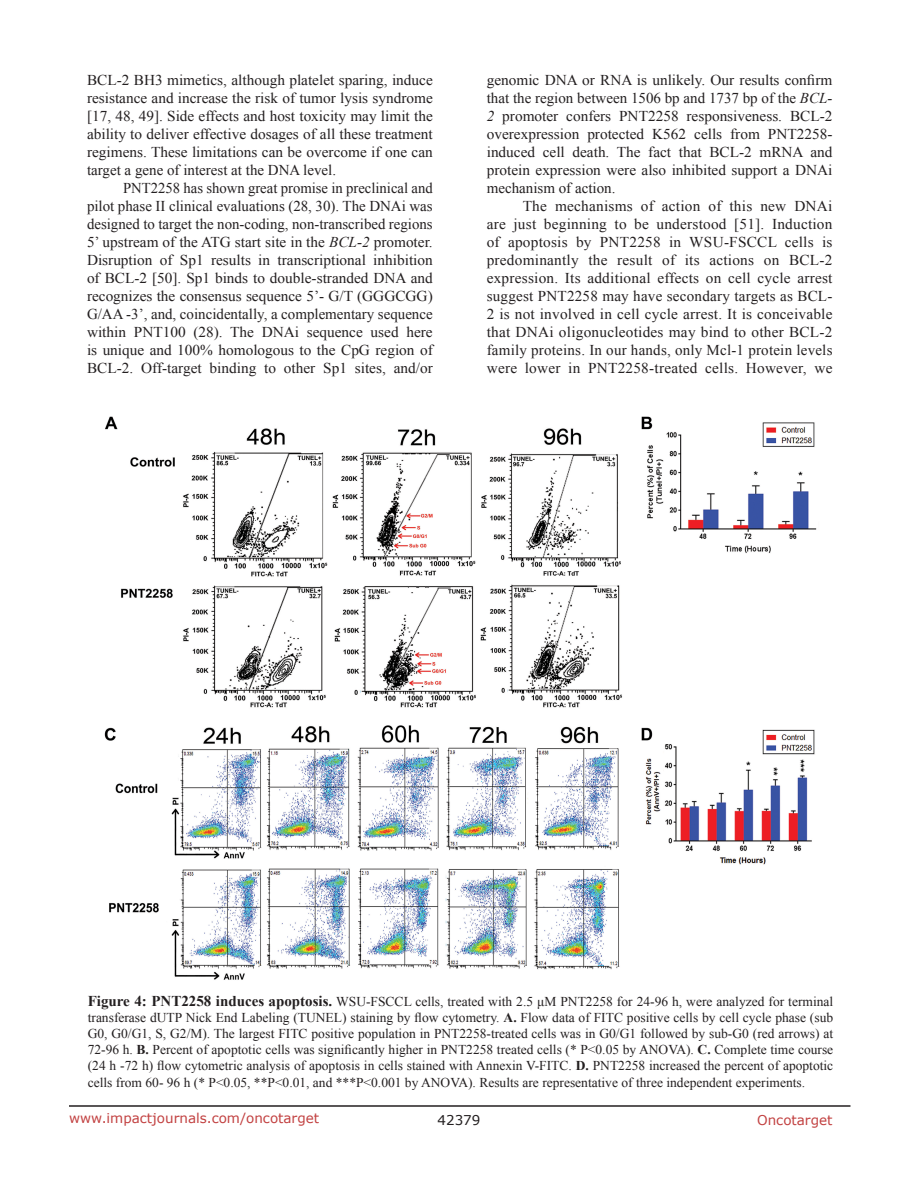
<style>
.page{position:relative;width:918px;height:1188px;background:#fff}
.page>*{position:absolute;margin:0;border:0;box-sizing:border-box;transform-origin:0 0}
.t1{font:15px/18px "Times New Roman";color:#231f20;text-align:justify}
.t2{font:13.5px/16.2px "Times New Roman";color:#231f20;text-align:justify}
.t3{font:13.5px "Verdana";color:#c24141}
.t4{font:13.5px "Verdana";color:#231f20}
.s1{font-style:italic}
.s2{font-weight:700;font-size:15px}
.s3{font-weight:700}
</style>
<div class="page">
<hr style="left:69px;top:1105px;width:781px;height:2px;background:#231f20">
<img style="left:104px;top:416px;width:713px;height:564px">
<p class="t1" style="left:87px;top:71px;width:347px">BCL-2 BH3 mimetics, although platelet sparing, induce resistance and increase the risk of tumor lysis syndrome [17, 48, 49]. Side effects and host toxicity may limit the ability to deliver effective dosages of all these treatment regimens. These limitations can be overcome if one can target a gene of interest at the DNA level.</p>
<p class="t1" style="left:87px;top:179px;width:347px;text-indent:36px">PNT2258 has shown great promise in preclinical and pilot phase II clinical evaluations (28, 30). The DNAi was designed to target the non-coding, non-transcribed regions 5’ upstream of the ATG start site in the <span class="s1">BCL-2</span> promoter.<br>Disruption of Sp1 results in transcriptional inhibition of BCL-2 [50]. Sp1 binds to double-stranded DNA and recognizes the consensus sequence 5’- G/T (GGGCGG)<br>G/AA -3’, and, coincidentally, a complementary sequence within PNT100 (28). The DNAi sequence used here is unique and 100% homologous to the CpG region of BCL-2. Off-target binding to other Sp1 sites, and/or</p>
<p class="t1" style="left:487px;top:71px;width:347px">genomic DNA or RNA is unlikely. Our results confirm that the region between 1506 bp and 1737 bp of the <span class="s1">BCL-2</span> promoter confers PNT2258 responsiveness. BCL-2 overexpression protected K562 cells from PNT2258- induced cell death. The fact that BCL-2 mRNA and protein expression were also inhibited support a DNAi mechanism of action.</p>
<p class="t1" style="left:487px;top:197px;width:347px;text-indent:36px">The mechanisms of action of this new DNAi are just beginning to be understood [51]. Induction of apoptosis by PNT2258 in WSU-FSCCL cells is predominantly the result of its actions on BCL-2 expression. Its additional effects on cell cycle arrest suggest PNT2258 may have secondary targets as BCL-2 is not involved in cell cycle arrest. It is conceivable that DNAi oligonucleotides may bind to other BCL-2 family proteins. In our hands, only Mcl-1 protein levels were lower in PNT2258-treated cells. However, we</p>
<p class="t2" style="left:88px;top:993px;width:747px"><span class="s2">Figure 4: PNT2258 induces apoptosis.</span> WSU-FSCCL cells, treated with 2.5 μM PNT2258 for 24-96 h, were analyzed for terminal transferase dUTP Nick End Labeling (TUNEL) staining by flow cytometry. <span class="s3">A.</span> Flow data of FITC positive cells by cell cycle phase (sub G0, G0/G1, S, G2/M). The largest FITC positive population in PNT2258-treated cells was in G0/G1 followed by sub-G0 (red arrows) at 72-96 h. <span class="s3">B.</span> Percent of apoptotic cells was significantly higher in PNT2258 treated cells (* P&lt;0.05 by ANOVA). <span class="s3">C.</span> Complete time course (24 h -72 h) flow cytometric analysis of apoptosis in cells stained with Annexin V-FITC. <span class="s3">D.</span> PNT2258 increased the percent of apoptotic cells from 60- 96 h (* P&lt;0.05, **P&lt;0.01, and ***P&lt;0.001 by ANOVA). Results are representative of three independent experiments.</p>
<p class="t3" style="left:69px;top:1109px;width:252px">www.impactjournals.com/oncotarget</p>
<p class="t4" style="left:438px;top:1111px;width:44px">42379</p>
<p class="t3" style="left:757px;top:1111px;width:77px">Oncotarget</p>
</div>
